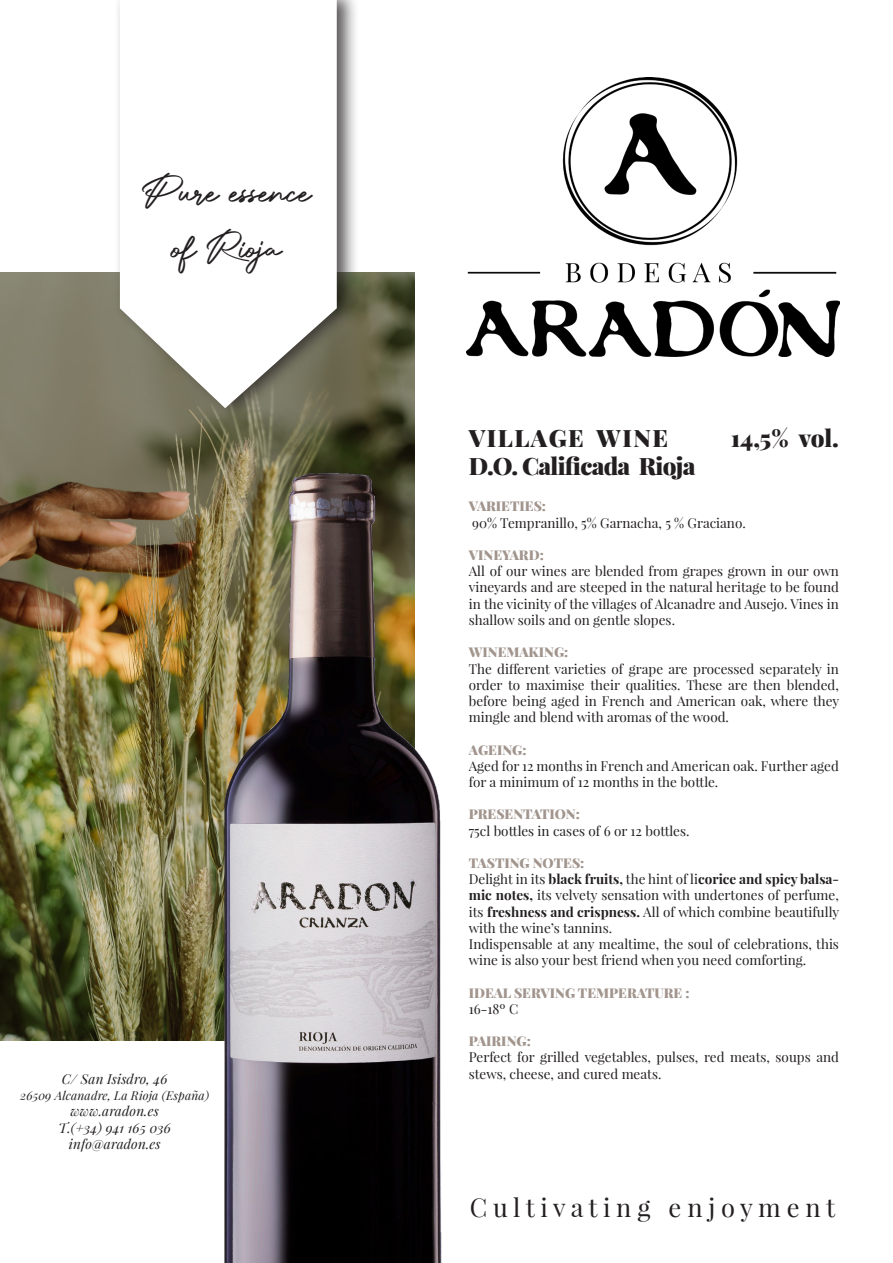
<style>
.page{position:relative;width:893px;height:1263px;background:#fff}
.page>*{position:absolute;margin:0;border:0;box-sizing:border-box;transform-origin:0 0}
.t1{font:46.5px "Authentic Signature";color:#231f20}
.t2{font:25.5px "Playfair Display";color:#231f20}
.t3{font:900 24px "Playfair Display";letter-spacing:-.02em;color:#231f20}
.t4{font:900 24px "Playfair Display";letter-spacing:.06em;color:#231f20}
.t5{font:13.5px/16.2px "Playfair Display";color:#231f20;text-align:justify}
.t6{font:900 13.5px "Playfair Display";color:#a1958d}
.t7{font:italic 13.5px "Playfair Display";letter-spacing:.01em;color:#231f20}
.t8{font:italic 12px "Playfair Display";letter-spacing:.01em;color:#231f20}
.s1{font-weight:700}
</style>
<div class="page">
<img style="left:0;top:272px;width:415px;height:769px">
<div style="left:114px;top:0;width:245px;height:421px;background:#231f20;opacity:.75"></div>
<svg style="left:120px;top:0;width:217px;height:408px"></svg>
<img style="left:154px;top:447px;width:288px;height:816px">
<img style="left:467px;top:77px;width:372px;height:280px">
<p class="t1" style="left:142px;top:166px;width:170px">Pure essence</p>
<p class="t1" style="left:172px;top:222px;width:111px">of Rioja</p>
<p class="t7" style="left:62px;top:1070px;width:107px">C/ San Isisdro, 46</p>
<p class="t8" style="left:20px;top:1088px;width:191px">26509 Alcanadre, La Rioja (España)</p>
<p class="t7" style="left:71px;top:1102px;width:90px">www.aradon.es</p>
<p class="t7" style="left:58px;top:1118px;width:114px">T.(+34) 941 165 036</p>
<p class="t7" style="left:69px;top:1135px;width:93px">info@aradon.es</p>
<p class="t4" style="left:469px;top:422px;width:201px">VILLAGE WINE</p>
<p class="t3" style="left:731px;top:422px;width:110px">14,5% vol.</p>
<p class="t3" style="left:469px;top:451px;width:228px">D.O. Calificada Rioja</p>
<p class="t6" style="left:469px;top:498px;width:79px">VARIETIES:</p>
<p class="t5" style="left:472px;top:514px;width:275px">90% Tempranillo, 5% Garnacha, 5 % Graciano.</p>
<p class="t6" style="left:469px;top:546px;width:76px">VINEYARD:</p>
<p class="t5" style="left:469px;top:563px;width:372px">All of our wines are blended from grapes grown in our own vineyards and are steeped in the natural heritage to be found in the vicinity of the villages of Alcanadre and Ausejo. Vines in shallow soils and on gentle slopes.</p>
<p class="t6" style="left:469px;top:643px;width:101px">WINEMAKING:</p>
<p class="t5" style="left:469px;top:660px;width:372px">The different varieties of grape are processed separately in order to maximise their qualities. These are then blended, before being aged in French and American oak, where they mingle and blend with aromas of the wood.</p>
<p class="t6" style="left:469px;top:741px;width:59px">AGEING:</p>
<p class="t5" style="left:469px;top:757px;width:372px">Aged for 12 months in French and American oak. Further aged for a minimum of 12 months in the bottle.</p>
<p class="t6" style="left:469px;top:805px;width:113px">PRESENTATION:</p>
<p class="t5" style="left:469px;top:822px;width:222px">75cl bottles in cases of 6 or 12 bottles.</p>
<p class="t6" style="left:469px;top:854px;width:117px">TASTING NOTES:</p>
<p class="t5" style="left:469px;top:871px;width:372px">Delight in its <span class="s1">black fruits,</span> the hint of li<span class="s1">corice and spicy balsa&shy;mic notes,</span> its velvety sensation with undertones of perfume, its <span class="s1">freshness and crispness.</span> All of which combine beautifully with the wine’s tannins.</p>
<p class="t5" style="left:469px;top:936px;width:372px">Indispensable at any mealtime, the soul of celebrations, this wine is also your best friend when you need comforting.</p>
<p class="t6" style="left:469px;top:984px;width:222px">IDEAL SERVING TEMPERATURE :</p>
<p class="t5" style="left:469px;top:1000px;width:51px">16-18º C</p>
<p class="t6" style="left:469px;top:1032px;width:64px">PAIRING:</p>
<p class="t5" style="left:469px;top:1049px;width:372px">Perfect for grilled vegetables, pulses, red meats, soups and stews, cheese, and cured meats.</p>
<p class="t2" style="left:470px;top:1192px;width:367px">C u l t i v a t i n g e n j o y m e n t</p>
</div>
